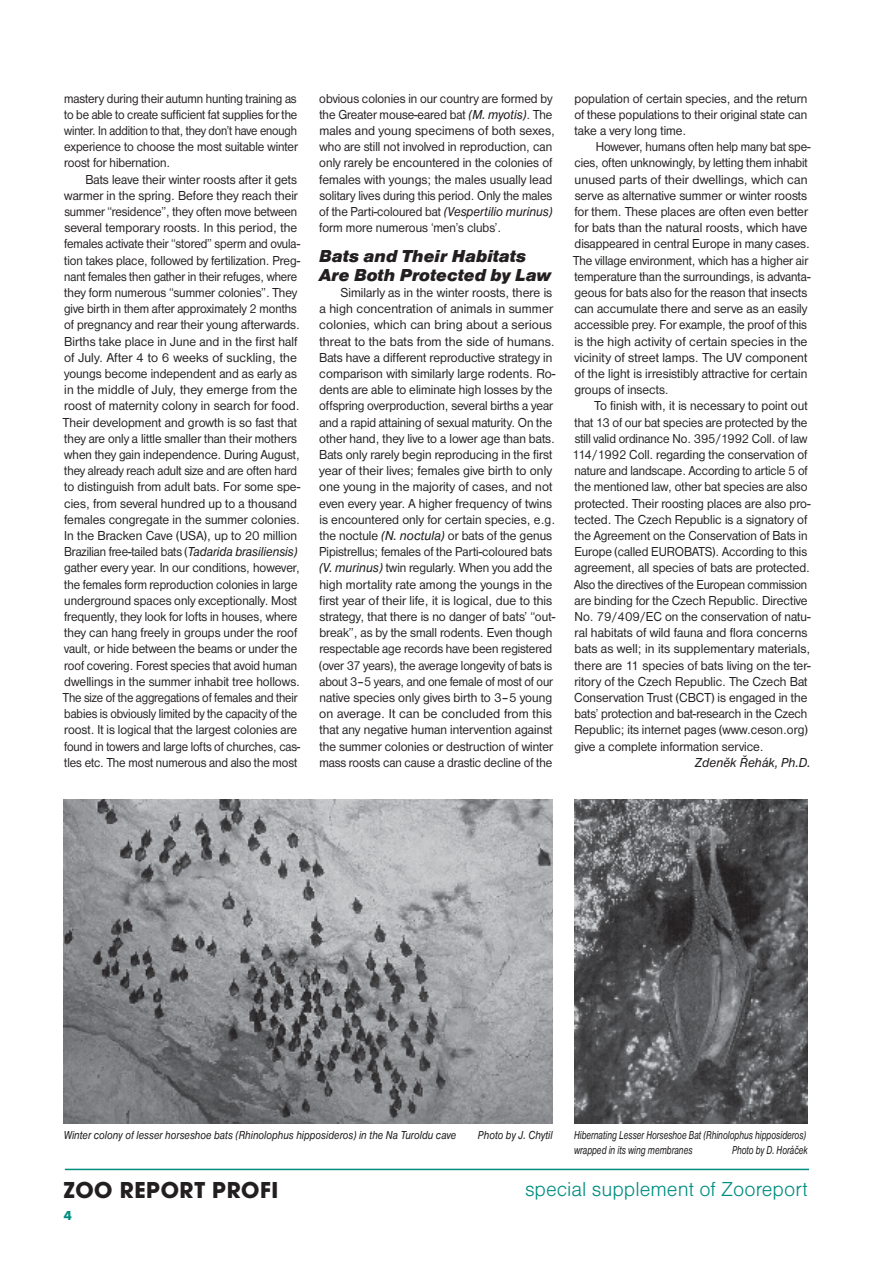
<style>
.page{position:relative;width:893px;height:1263px;background:#fff}
.page>*{position:absolute;margin:0;border:0;box-sizing:border-box;transform-origin:0 0}
.t1{font:700 24px "Avant Gar Got Itc TEE";letter-spacing:.025em;color:#231f20}
.t2{font:21px "Nimbus San DEE Ligh";color:#008e80}
.t3{font:18px/19.2px "Nimbus San DEE Blac Ital";color:#231f20}
.t4{font:13.5px/16.2px "Nimbus San DEE";color:#231f20;scale:.94 1}
.t5{font:13.5px/16.2px "Nimbus San DEE";color:#231f20;scale:.96 1}
.t6{font:13.5px/16.2px "Nimbus San DEE";color:#231f20;text-align:justify;scale:.95 1}
.t7{font:13.5px/16.2px "Nimbus San DEE";color:#231f20;text-align:justify;scale:.92 1}
.t8{font:13.5px/16.2px "Nimbus San DEE";color:#231f20;scale:.93 1}
.t9{font:italic 13.5px "Nimbus San DEE";color:#231f20;scale:.95 1}
.t10{font:italic 12px/14.4px "Nimbus San DEE";letter-spacing:-.005em;color:#231f20;scale:.73 1}
.t11{font:italic 12px "Nimbus San DEE";letter-spacing:-.005em;color:#231f20;scale:.85 1}
.s1{font-style:italic}
</style>
<div class="page">
<img style="left:64px;top:799px;width:489px;height:324px">
<img style="left:574px;top:799px;width:234px;height:324px">
<hr style="left:65px;top:1169px;width:744px;height:1px;background:#008e80">
<p class="t7" style="left:64px;top:90px;width:256px">mastery during their autumn hunting training as to be able to create sufficient fat supplies for the winter. In addition to that, they don’t have enough experience to choose the most suitable winter roost for hibernation.</p>
<p class="t4" style="left:63px;top:171px;width:254px;text-indent:22px">Bats leave their winter roosts after it gets warmer in the spring. Before they reach their summer “residence”, they often move between several temporary roosts. In this period, the females activate their “stored” sperm and ovula&shy;tion takes place, followed by fertilization. Preg&shy;nant females then gather in their refuges, where they form numerous “summer colonies”. They give birth in them after approximately 2 months of pregnancy and rear their young afterwards.<br>Births take place in June and in the first half of July. After 4 to 6 weeks of suckling, the youngs become independent and as early as in the middle of July, they emerge from the roost of maternity colony in search for food.<br>Their development and growth is so fast that they are only a little smaller than their mothers when they gain independence. During August, they already reach adult size and are often hard to distinguish from adult bats. For some spe&shy;cies, from several hundred up to a thousand females congregate in the summer colonies.<br>In the Bracken Cave (USA), up to 20 million Brazilian free-tailed bats (<span class="s1">Tadarida brasiliensis) </span>gather every year. In our conditions, however, the females form reproduction colonies in large underground spaces only exceptionally. Most frequently, they look for lofts in houses, where they can hang freely in groups under the roof vault, or hide between the beams or under the roof covering. Forest species that avoid human dwellings in the summer inhabit tree hollows.<br>The size of the aggregations of females and their babies is obviously limited by the capacity of the roost. It is logical that the largest colonies are found in towers and large lofts of churches, cas&shy;tles etc. The most numerous and also the most</p>
<p class="t8" style="left:319px;top:90px;width:255px">obvious colonies in our country are formed by the Greater mouse-eared bat <span class="s1">(M. myotis)</span>. The males and young specimens of both sexes, who are still not involved in reproduction, can only rarely be encountered in the colonies of females with youngs; the males usually lead solitary lives during this period. Only the males of the Parti-coloured bat <span class="s1">(Vespertilio murinus) </span>form more numerous ‘men’s clubs’.</p>
<h3 class="t3" style="left:319px;top:246px;width:234px">Bats and Their Habitats<br>Are Both Protected by Law</h3>
<p class="t5" style="left:319px;top:284px;width:248px;text-indent:21px">Similarly as in the winter roosts, there is a high concentration of animals in summer colonies, which can bring about a serious threat to the bats from the side of humans.<br>Bats have a different reproductive strategy in comparison with similarly large rodents. Ro&shy;dents are able to eliminate high losses by the offspring overproduction, several births a year and a rapid attaining of sexual maturity. On the other hand, they live to a lower age than bats.<br>Bats only rarely begin reproducing in the first year of their lives; females give birth to only one young in the majority of cases, and not even every year. A higher frequency of twins is encountered only for certain species, e.g. the noctule <span class="s1">(N. noctula)</span> or bats of the genus Pipistrellus; females of the Parti-coloured bats <span class="s1">(V. murinus)</span> twin regularly. When you add the high mortality rate among the youngs in the first year of their life, it is logical, due to this strategy, that there is no danger of bats’ “out&shy;break”, as by the small rodents. Even though respectable age records have been registered (over 37 years), the average longevity of bats is about 3–5 years, and one female of most of our native species only gives birth to 3–5 young on average. It can be concluded from this that any negative human intervention against the summer colonies or destruction of winter mass roosts can cause a drastic decline of the</p>
<p class="t6" style="left:574px;top:90px;width:247px">population of certain species, and the return of these populations to their original state can take a very long time.</p>
<p class="t7" style="left:573px;top:139px;width:259px;text-align:left;text-indent:22px">However, humans often help many bat spe&shy;cies, often unknowingly, by letting them inhabit unused parts of their dwellings, which can serve as alternative summer or winter roosts for them. These places are often even better for bats than the natural roosts, which have disappeared in central Europe in many cases.<br>The village environment, which has a higher air temperature than the surroundings, is advanta&shy;geous for bats also for the reason that insects can accumulate there and serve as an easily accessible prey. For example, the proof of this is the high activity of certain species in the vicinity of street lamps. The UV component of the light is irresistibly attractive for certain groups of insects.</p>
<p class="t6" style="left:573px;top:398px;width:252px;text-align:left;text-indent:22px">To finish with, it is necessary to point out that 13 of our bat species are protected by the still valid ordinance No. 395/1992 Coll. of law 114/1992 Coll. regarding the conservation of nature and landscape. According to article 5 of the mentioned law, other bat species are also protected. Their roosting places are also pro&shy;tected. The Czech Republic is a signatory of the Agreement on the Conservation of Bats in Europe (called EUROBATS). According to this agreement, all species of bats are protected.<br>Also the directives of the European commission are binding for the Czech Republic. Directive No. 79/409/EC on the conservation of natu&shy;ral habitats of wild fauna and flora concerns bats as well; in its supplementary materials, there are 11 species of bats living on the ter&shy;ritory of the Czech Republic. The Czech Bat Conservation Trust (CBCT) is engaged in the bats’ protection and bat-research in the Czech Republic; its internet pages (www.ceson.org) give a complete information service.</p>
<p class="t9" style="left:695px;top:755px;width:123px">Zdeněk Řehák, Ph.D.</p>
<p class="t11" style="left:64px;top:1129px;width:463px">Winter colony of lesser horseshoe bats (Rhinolophus hipposideros) in the Na Turoldu cave</p>
<p class="t11" style="left:478px;top:1129px;width:90px">Photo by J. Chytil</p>
<p class="t10" style="left:574px;top:1128px;width:320px">Hibernating Lesser Horseshoe Bat (Rhinolophus hipposideros) wrapped in its wing membranes</p>
<p class="t10" style="left:732px;top:1143px;width:105px">Photo by D. Horáček</p>
<h1 class="t1" style="left:64px;top:1175px;width:216px">ZOO REPORT PROFI</h1>
<h2 class="t2" style="left:525px;top:1177px;width:284px">special supplement of Zooreport</h2>
</div>
